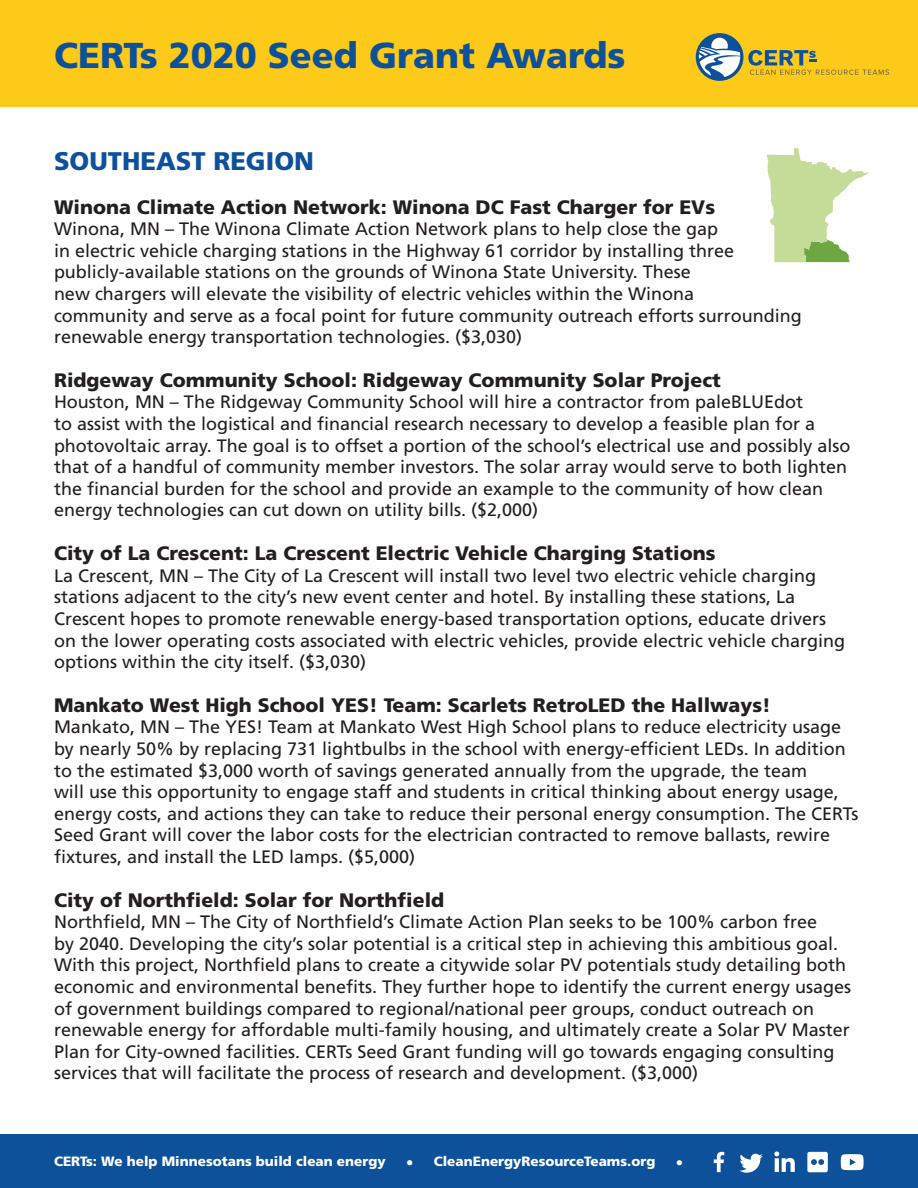
<style>
.page{position:relative;width:918px;height:1188px;background:#fff}
.page>*{position:absolute;margin:0;border:0;box-sizing:border-box;transform-origin:0 0}
.t1{font:900 36px "Frutiger LT Std";color:#0e519b}
.t2{font:900 25.5px "Frutiger LT Std";color:#0e519b}
.t3{font:900 19.5px "Frutiger LT Std";color:#231f20}
.t4{font:18px/21.6px "Frutiger LT Std";color:#231f20}
.t5{font:900 13.5px "Frutiger LT Std";color:#fff}
.t6{font:9px "Wingdings";color:#fff}
</style>
<div class="page">
<div style="left:0;top:0;width:918px;height:107px;background:#feca19"></div>
<div style="left:0;top:1134px;width:918px;height:54px;background:#0e519b"></div>
<svg style="left:739px;top:1154px;width:24px;height:19px"></svg>
<svg style="left:714px;top:1152px;width:10px;height:20px"></svg>
<svg style="left:774px;top:1151px;width:21px;height:21px"></svg>
<svg style="left:807px;top:1152px;width:21px;height:20px"></svg>
<svg style="left:841px;top:1154px;width:23px;height:16px"></svg>
<svg style="left:696px;top:33px;width:193px;height:48px"></svg>
<svg style="left:767px;top:148px;width:103px;height:114px"></svg>
<h1 class="t1" style="left:54px;top:33px;width:573px">CERTs 2020 Seed Grant Awards</h1>
<h2 class="t2" style="left:54px;top:146px;width:262px">SOUTHEAST REGION</h2>
<p class="t3" style="left:54px;top:195px;width:663px">Winona Climate Action Network: Winona DC Fast Charger for EVs</p>
<p class="t4" style="left:54px;top:218px;width:749px">Winona, MN – The Winona Climate Action Network plans to help close the gap<br>in electric vehicle charging stations in the Highway 61 corridor by installing three publicly-available stations on the grounds of Winona State University. These<br>new chargers will elevate the visibility of electric vehicles within the Winona<br>community and serve as a focal point for future community outreach efforts surrounding renewable energy transportation technologies. ($3,030)</p>
<p class="t3" style="left:54px;top:368px;width:668px">Ridgeway Community School: Ridgeway Community Solar Project</p>
<p class="t4" style="left:54px;top:392px;width:798px">Houston, MN – The Ridgeway Community School will hire a contractor from paleBLUEdot<br>to assist with the logistical and financial research necessary to develop a feasible plan for a photovoltaic array. The goal is to offset a portion of the school’s electrical use and possibly also that of a handful of community member investors. The solar array would serve to both lighten the financial burden for the school and provide an example to the community of how clean energy technologies can cut down on utility bills. ($2,000)</p>
<p class="t3" style="left:54px;top:542px;width:663px">City of La Crescent: La Crescent Electric Vehicle Charging Stations</p>
<p class="t4" style="left:54px;top:565px;width:793px">La Crescent, MN – The City of La Crescent will install two level two electric vehicle charging stations adjacent to the city’s new event center and hotel. By installing these stations, La Crescent hopes to promote renewable energy-based transportation options, educate drivers on the lower operating costs associated with electric vehicles, provide electric vehicle charging options within the city itself. ($3,030)</p>
<p class="t3" style="left:54px;top:693px;width:718px">Mankato West High School YES! Team: Scarlets RetroLED the Hallways!</p>
<p class="t4" style="left:54px;top:716px;width:806px">Mankato, MN – The YES! Team at Mankato West High School plans to reduce electricity usage by nearly 50% by replacing 731 lightbulbs in the school with energy-efficient LEDs. In addition to the estimated $3,000 worth of savings generated annually from the upgrade, the team<br>will use this opportunity to engage staff and students in critical thinking about energy usage, energy costs, and actions they can take to reduce their personal energy consumption. The CERTs Seed Grant will cover the labor costs for the electrician contracted to remove ballasts, rewire fixtures, and install the LED lamps. ($5,000)</p>
<p class="t3" style="left:54px;top:888px;width:392px">City of Northfield: Solar for Northfield</p>
<p class="t4" style="left:54px;top:911px;width:799px">Northfield, MN – The City of Northfield’s Climate Action Plan seeks to be 100% carbon free<br>by 2040. Developing the city’s solar potential is a critical step in achieving this ambitious goal.<br>With this project, Northfield plans to create a citywide solar PV potentials study detailing both economic and environmental benefits. They further hope to identify the current energy usages of government buildings compared to regional/national peer groups, conduct outreach on renewable energy for affordable multi-family housing, and ultimately create a Solar PV Master Plan for City-owned facilities. CERTs Seed Grant funding will go towards engaging consulting services that will facilitate the process of research and development. ($3,000)</p>
<p class="t5" style="left:54px;top:1153px;width:333px">CERTs: We help Minnesotans build clean energy</p>
<p class="t5" style="left:406px;top:1153px;width:251px">● CleanEnergyResourceTeams.org</p>
<p class="t6" style="left:676px;top:1158px;width:8px">●</p>
</div>
